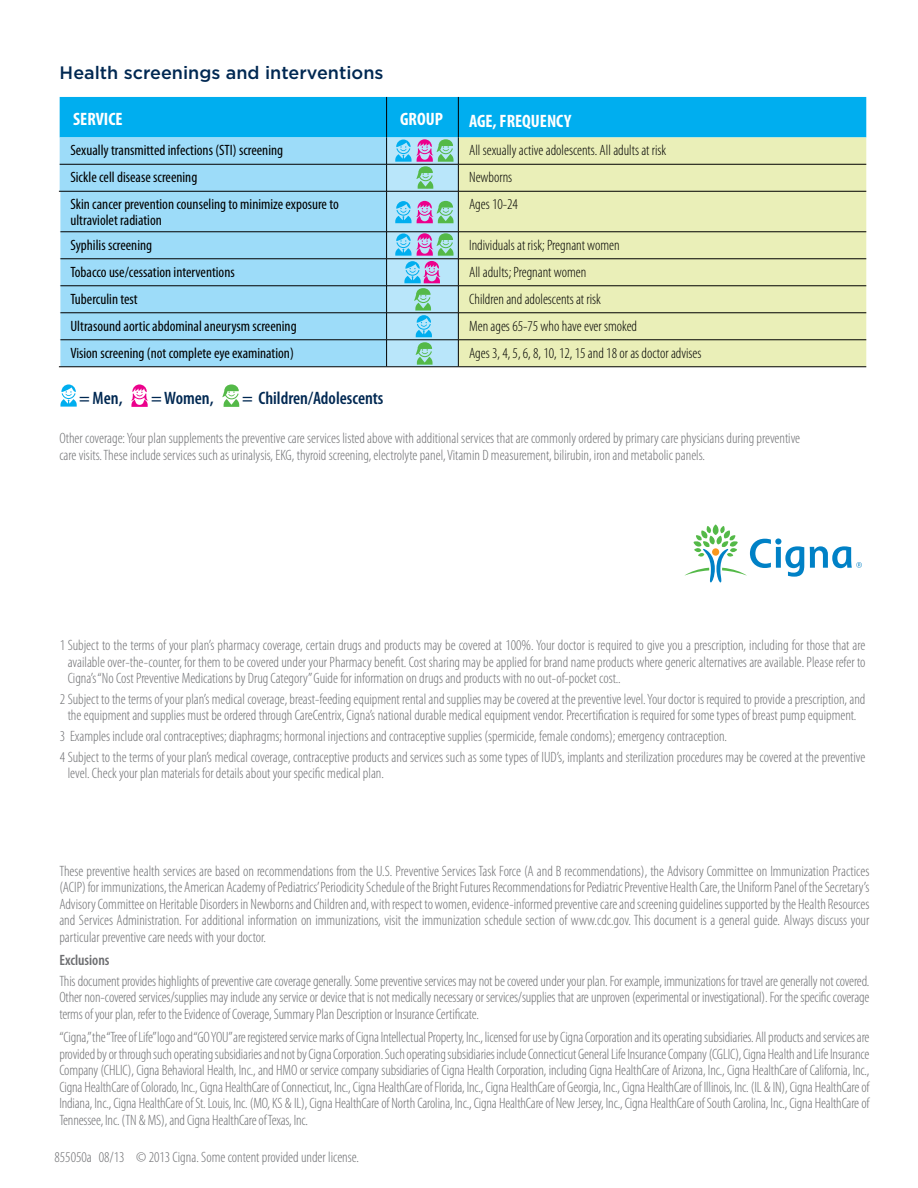
<style>
.page{position:relative;width:918px;height:1188px;background:#fff}
.page>*{position:absolute;margin:0;border:0;box-sizing:border-box;transform-origin:0 0}
.t1{font:600 condensed 18px "Myriad Pro";color:#002852}
.t2{font:500 18px "Gotham";color:#002852}
.t3{font:700 condensed 18px "Myriad Pro";color:#fff}
.t4{font:300 condensed 15px/16.5px "Myriad Pro";color:#6d6e71;text-align:justify}
.t5{font:condensed 15px/15.8px "Myriad Pro";color:#000}
.t6{font:300 condensed 15px "Myriad Pro";color:#000}
.t7{font:600 condensed 15px "Myriad Pro";color:#6d6e71}
</style>
<div class="page">
<svg style="left:685px;top:524px;width:177px;height:58px"></svg>
<hr style="left:59px;top:367px;width:328px;height:1px;background:#000">
<hr style="left:387px;top:367px;width:71px;height:1px;background:#000">
<hr style="left:458px;top:367px;width:408px;height:1px;background:#000">
<svg style="left:59px;top:97px;width:807px;height:270px;background:#a1d4d2"></svg>
<svg style="left:60px;top:384px;width:17px;height:23px"></svg>
<svg style="left:131px;top:384px;width:17px;height:23px"></svg>
<svg style="left:222px;top:384px;width:17px;height:23px"></svg>
<p class="t2" style="left:60px;top:61px;width:325px">Health screenings and interventions</p>
<p class="t3" style="left:73px;top:110px;width:51px">SERVICE</p>
<p class="t3" style="left:400px;top:110px;width:44px">GROUP</p>
<p class="t3" style="left:469px;top:111px;width:104px">AGE, FREQUENCY</p>
<p class="t5" style="left:70px;top:143px;width:214px">Sexually transmitted infections (STI) screening</p>
<p class="t6" style="left:469px;top:142px;width:199px">All sexually active adolescents. All adults at risk</p>
<p class="t5" style="left:70px;top:170px;width:128px">Sickle cell disease screening</p>
<p class="t6" style="left:469px;top:169px;width:45px">Newborns</p>
<p class="t5" style="left:70px;top:197px;width:270px">Skin cancer prevention counseling to minimize exposure to ultraviolet radiation</p>
<p class="t6" style="left:469px;top:196px;width:50px">Ages 10-24</p>
<p class="t5" style="left:70px;top:237px;width:83px">Syphilis screening</p>
<p class="t6" style="left:469px;top:237px;width:152px">Individuals at risk; Pregnant women</p>
<p class="t5" style="left:70px;top:264px;width:166px">Tobacco use/cessation interventions</p>
<p class="t6" style="left:469px;top:264px;width:119px">All adults; Pregnant women</p>
<p class="t5" style="left:70px;top:291px;width:69px">Tuberculin test</p>
<p class="t6" style="left:469px;top:291px;width:133px">Children and adolescents at risk</p>
<p class="t5" style="left:70px;top:318px;width:228px">Ultrasound aortic abdominal aneurysm screening</p>
<p class="t6" style="left:469px;top:318px;width:170px">Men ages 65-75 who have ever smoked</p>
<p class="t5" style="left:70px;top:345px;width:225px">Vision screening (not complete eye examination)</p>
<p class="t6" style="left:469px;top:345px;width:234px">Ages 3, 4, 5, 6, 8, 10, 12, 15 and 18 or as doctor advises</p>
<p class="t1" style="left:79px;top:388px;width:45px">= Men,</p>
<p class="t1" style="left:151px;top:388px;width:64px">= Women,</p>
<p class="t1" style="left:242px;top:388px;width:143px">= Children/Adolescents</p>
<p class="t4" style="left:59px;top:430px;width:742px">Other coverage: Your plan supplements the preventive care services listed above with additional services that are commonly ordered by primary care physicians during preventive care visits. These include services such as urinalysis, EKG, thyroid screening, electrolyte panel, Vitamin D measurement, bilirubin, iron and metabolic panels.</p>
<p class="t4" style="left:68px;top:637px;width:799px;text-indent:-8px">1 Subject to the terms of your plan’s pharmacy coverage, certain drugs and products may be covered at 100%. Your doctor is required to give you a prescription, including for those that are available over-the-counter, for them to be covered under your Pharmacy benefit. Cost sharing may be applied for brand name products where generic alternatives are available. Please refer to Cigna’s “No Cost Preventive Medications by Drug Category” Guide for information on drugs and products with no out-of-pocket cost..</p>
<p class="t4" style="left:60px;top:691px;width:807px;text-align:center">2 Subject to the terms of your plan’s medical coverage, breast-feeding equipment rental and supplies may be covered at the preventive level. Your doctor is required to provide a prescription, and the equipment and supplies must be ordered through CareCentrix, Cigna’s national durable medical equipment vendor. Precertification is required for some types of breast pump equipment.</p>
<p class="t4" style="left:60px;top:726px;width:807px;line-height:20.9px">3 Examples include oral contraceptives; diaphragms; hormonal injections and contraceptive supplies (spermicide, female condoms); emergency contraception.<br>4 Subject to the terms of your plan’s medical coverage, contraceptive products and services such as some types of IUD’s, implants and sterilization procedures may be covered at the preventive</p>
<p class="t4" style="left:68px;top:766px;width:318px">level. Check your plan materials for details about your specific medical plan.</p>
<p class="t4" style="left:59px;top:863px;width:812px">These preventive health services are based on recommendations from the U.S. Preventive Services Task Force (A and B recommendations), the Advisory Committee on Immunization Practices (ACIP) for immunizations, the American Academy of Pediatrics’Periodicity Schedule of the Bright Futures Recommendations for Pediatric Preventive Health Care, the Uniform Panel of the Secretary’s Advisory Committee on Heritable Disorders in Newborns and Children and, with respect to women, evidence-informed preventive care and screening guidelines supported by the Health Resources and Services Administration. For additional information on immunizations, visit the immunization schedule section of www.cdc.gov. This document is a general guide. Always discuss your particular preventive care needs with your doctor.</p>
<p class="t7" style="left:59px;top:952px;width:52px">Exclusions</p>
<p class="t4" style="left:59px;top:973px;width:812px">This document provides highlights of preventive care coverage generally. Some preventive services may not be covered under your plan. For example, immunizations for travel are generally not covered.<br>Other non-covered services/supplies may include any service or device that is not medically necessary or services/supplies that are unproven (experimental or investigational). For the specific coverage terms of your plan, refer to the Evidence of Coverage, Summary Plan Description or Insurance Certificate.</p>
<p class="t4" style="left:59px;top:1029px;width:812px">“Cigna,” the “Tree of Life” logo and “GO YOU” are registered service marks of Cigna Intellectual Property, Inc., licensed for use by Cigna Corporation and its operating subsidiaries. All products and services are provided by or through such operating subsidiaries and not by Cigna Corporation. Such operating subsidiaries include Connecticut General Life Insurance Company (CGLIC), Cigna Health and Life Insurance Company (CHLIC), Cigna Behavioral Health, Inc., and HMO or service company subsidiaries of Cigna Health Corporation, including Cigna HealthCare of Arizona, Inc., Cigna HealthCare of California, Inc., Cigna HealthCare of Colorado, Inc., Cigna HealthCare of Connecticut, Inc., Cigna HealthCare of Florida, Inc., Cigna HealthCare of Georgia, Inc., Cigna HealthCare of Illinois, Inc. (IL &amp; IN), Cigna HealthCare of Indiana, Inc., Cigna HealthCare of St. Louis, Inc. (MO, KS &amp; IL), Cigna HealthCare of North Carolina, Inc., Cigna HealthCare of New Jersey, Inc., Cigna HealthCare of South Carolina, Inc., Cigna HealthCare of Tennessee, Inc. (TN &amp; MS), and Cigna HealthCare of Texas, Inc.</p>
<p class="t4" style="left:55px;top:1149px;width:306px">855050a 08/13 © 2013 Cigna. Some content provided under license.</p>
</div>
